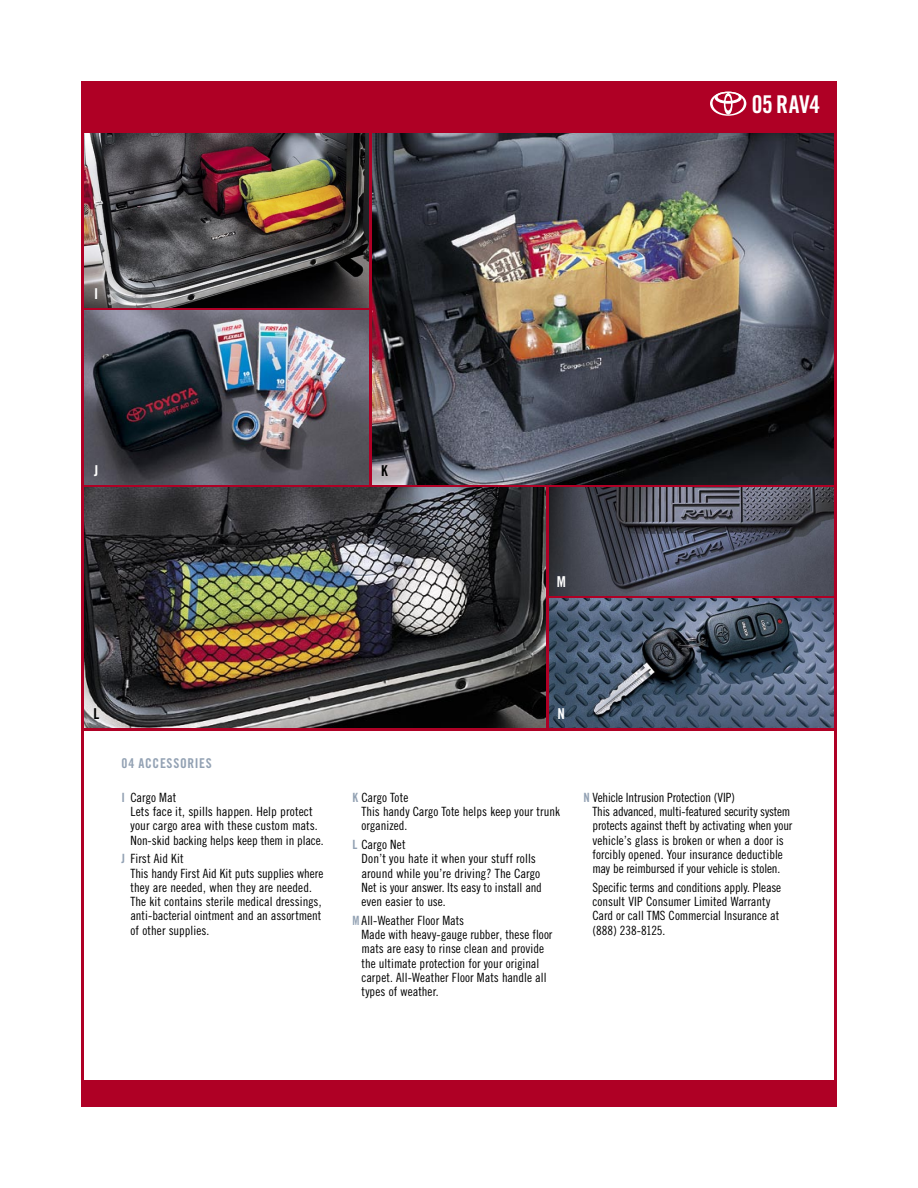
<style>
.page{position:relative;width:918px;height:1188px;background:#fff}
.page>*{position:absolute;margin:0;border:0;box-sizing:border-box;transform-origin:0 0}
.t1{font:700 condensed 24.45px "Saatchi Trade Gothic";letter-spacing:-.01em;color:#fff}
.t2{font:700 condensed 15px "Saatchi Trade Gothic";color:#fff}
.t3{font:700 condensed 15px "Saatchi Trade Gothic";color:#000}
.t4{font:700 condensed 13.5px "Saatchi Trade Gothic";letter-spacing:.05em;color:#92a1b3}
.eAccessCpy{font:condensed 12.75px/14.2px "Saatchi Trade Gothic";color:#000}
.s1{font-weight:700;color:#92a1b3}
</style>
<div class="page">
<div style="left:81px;top:1080px;width:756px;height:26px;background:#af0025"></div>
<div style="left:81px;top:81px;width:756px;height:649px;background:#af0025"></div>
<img style="left:372px;top:134px;width:462px;height:350px">
<img style="left:84px;top:134px;width:285px;height:174px">
<img style="left:84px;top:310px;width:285px;height:174px">
<img style="left:549px;top:598px;width:285px;height:130px">
<img style="left:84px;top:488px;width:462px;height:240px">
<img style="left:549px;top:488px;width:285px;height:108px">
<svg style="left:710px;top:92px;width:36px;height:24px"></svg>
<p class="t1" style="left:752px;top:89px;width:70px">05 RAV4</p>
<p class="t2" style="left:94px;top:285px;width:6px">I</p>
<p class="t2" style="left:94px;top:462px;width:6px">J</p>
<p class="t3" style="left:381px;top:462px;width:8px">K</p>
<p class="t2" style="left:557px;top:573px;width:11px">M</p>
<p class="t3" style="left:93px;top:705px;width:7px">L</p>
<p class="t2" style="left:558px;top:705px;width:9px">N</p>
<p class="t4" style="left:122px;top:755px;width:92px">04 ACCESSORIES</p>
<p class="eAccessCpy" style="left:130px;top:790px;width:195px;text-indent:-9px"><span class="s1">I</span> Cargo Mat<br>Lets face it, spills happen. Help protect your cargo area with these custom mats.<br>Non-skid backing helps keep them in place.</p>
<p class="eAccessCpy" style="left:130px;top:852px;width:194px;text-indent:-9px"><span class="s1">J</span> First Aid Kit<br>This handy First Aid Kit puts supplies where they are needed, when they are needed.<br>The kit contains sterile medical dressings, anti-bacterial ointment and an assortment of other supplies.</p>
<p class="eAccessCpy" style="left:362px;top:790px;width:200px;text-indent:-9px"><span class="s1">K</span> Cargo Tote<br>This handy Cargo Tote helps keep your trunk organized.</p>
<p class="eAccessCpy" style="left:362px;top:837px;width:182px;text-indent:-9px"><span class="s1">L</span> Cargo Net<br>Don’t you hate it when your stuff rolls around while you’re driving? The Cargo<br>Net is your answer. Its easy to install and even easier to use.</p>
<p class="eAccessCpy" style="left:362px;top:913px;width:193px;text-indent:-9px"><span class="s1">M</span> All-Weather Floor Mats<br>Made with heavy-gauge rubber, these floor mats are easy to rinse clean and provide the ultimate protection for your original carpet. All-Weather Floor Mats handle all types of weather.</p>
<p class="eAccessCpy" style="left:592px;top:790px;width:202px;text-indent:-9px"><span class="s1">N</span> Vehicle Intrusion Protection (VIP)<br>This advanced, multi-featured security system protects against theft by activating when your vehicle’s glass is broken or when a door is forcibly opened. Your insurance deductible may be reimbursed if your vehicle is stolen.</p>
<p class="eAccessCpy" style="left:592px;top:880px;width:190px">Specific terms and conditions apply. Please consult VIP Consumer Limited Warranty Card or call TMS Commercial Insurance at (888) 238-8125.</p>
</div>
